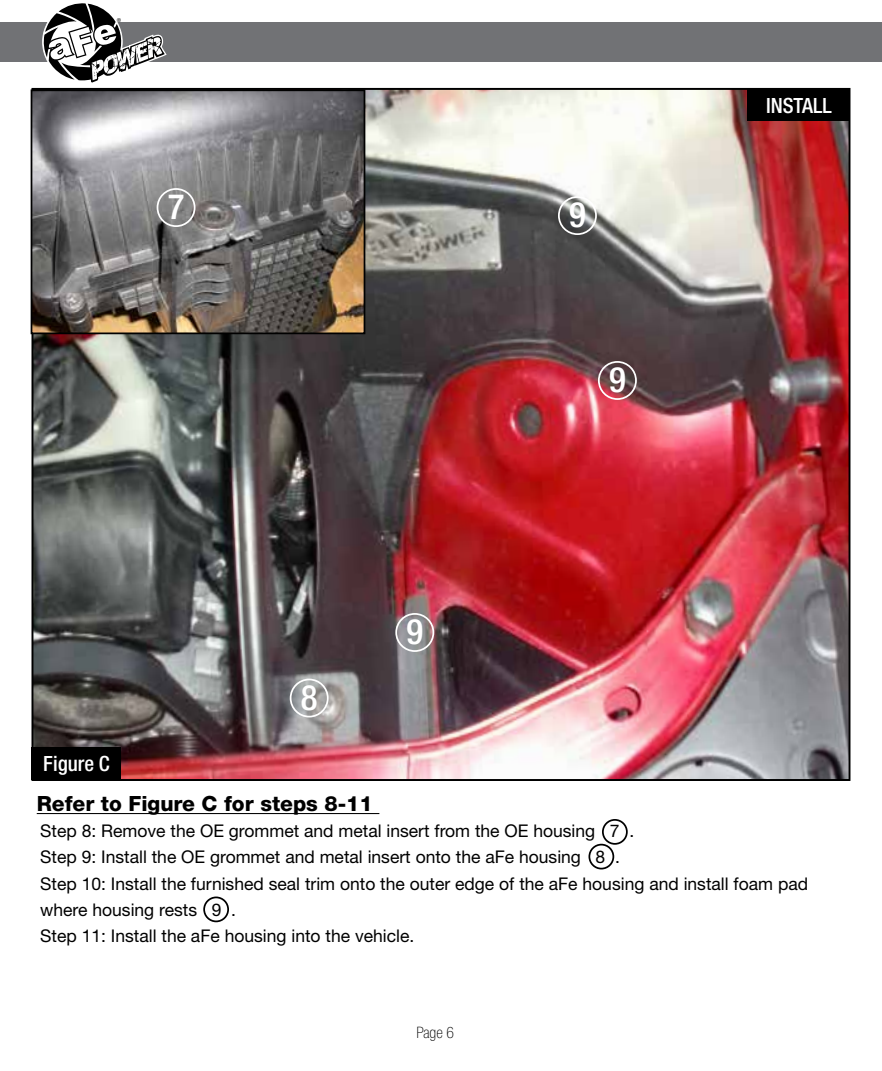
<style>
.page{position:relative;width:882px;height:1071px;background:#fff}
.page>*{position:absolute;margin:0;border:0;box-sizing:border-box;transform-origin:0 0}
.t1{font:500 condensed 35px "Helvetica Neue";color:#fff}
.t2{font:800 21px "Helvetica Neue";color:#000}
.t3{font:500 condensed 21px "Helvetica Neue";color:#fff}
.t4{font:17.5px/26.2px "Helvetica Neue";color:#000}
.t5{font:100 condensed 15.75px "Helvetica Neue";color:#000}
.t6{font:8.75px "Myriad";color:#000}
</style>
<div class="page">
<div style="left:0;top:23px;width:882px;height:39px;background:#717275"></div>
<svg style="left:43px;top:3px;width:124px;height:80px"></svg>
<img style="left:35px;top:92px;width:812px;height:685px">
<hr style="left:37px;top:813px;width:342px;height:1px;background:#000">
<div style="left:32px;top:747px;width:89px;height:33px;background:#000"></div>
<div style="left:747px;top:88px;width:103px;height:33px;background:#000"></div>
<div style="left:602px;top:819px;width:26px;height:26px;border:2px solid #000;border-radius:50%"></div>
<div style="left:589px;top:844px;width:25px;height:25px;border:2px solid #000;border-radius:50%"></div>
<div style="left:290px;top:679px;width:39px;height:39px;border:2px solid #fff;border-radius:50%"></div>
<img style="left:34px;top:92px;width:328px;height:239px">
<div style="left:31px;top:89px;width:334px;height:245px;border:2px solid #000"></div>
<div style="left:157px;top:188px;width:39px;height:39px;border:2px solid #fff;border-radius:50%"></div>
<div style="left:203px;top:897px;width:26px;height:25px;border:2px solid #000;border-radius:50%"></div>
<div style="left:558px;top:196px;width:39px;height:39px;border:2px solid #fff;border-radius:50%"></div>
<div style="left:598px;top:361px;width:39px;height:39px;border:2px solid #fff;border-radius:50%"></div>
<div style="left:395px;top:613px;width:39px;height:39px;border:2px solid #fff;border-radius:50%"></div>
<p class="t6" style="left:117px;top:17px;width:6px">®</p>
<h1 class="t1" style="left:168px;top:186px;width:18px">7</h1>
<h1 class="t1" style="left:569px;top:194px;width:18px">9</h1>
<h1 class="t1" style="left:609px;top:359px;width:18px">9</h1>
<p class="t3" style="left:43px;top:751px;width:68px">Figure C</p>
<h1 class="t1" style="left:301px;top:677px;width:18px">8</h1>
<h1 class="t1" style="left:406px;top:611px;width:18px">9</h1>
<p class="t3" style="left:766px;top:93px;width:67px">INSTALL</p>
<p class="t2" style="left:37px;top:791px;width:338px">Refer to Figure C for steps 8-11</p>
<p class="t4" style="left:40px;top:818px;width:769px">Step 8: Remove the OE grommet and metal insert from the OE housing 7 .<br>Step 9: Install the OE grommet and metal insert onto the aFe housing 8 .<br>Step 10: Install the furnished seal trim onto the outer edge of the aFe housing and install foam pad where housing rests 9 .<br>Step 11: Install the aFe housing into the vehicle.</p>
<p class="t5" style="left:416px;top:1024px;width:39px">Page 6</p>
</div>
